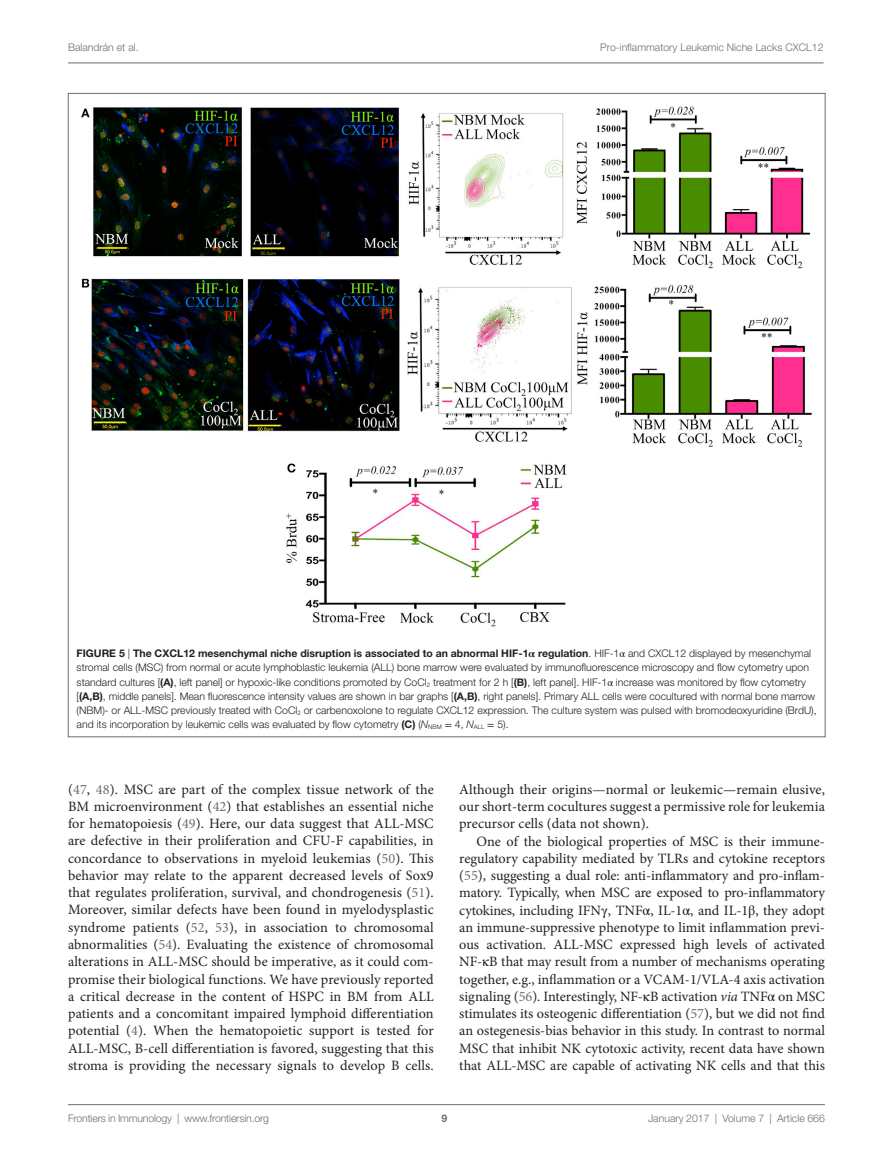
<style>
.page{position:relative;width:893px;height:1170px;background:#fff}
.page>*{position:absolute;margin:0;border:0;box-sizing:border-box;transform-origin:0 0}
.t1{font:14.25px/17.2px "Minion Pro";letter-spacing:.005em;color:#231f20;text-align:justify}
.t2{font:300 10.5px/14.2px "Helvetica Neue LT Std";color:#231f20}
.t3{font:300 10.5px "Helvetica Neue LT Std";color:#6c6d70}
.t4{font:700 10.5px "Helvetica Neue LT Std";color:#6c6d70}
.s1{font-weight:700}
.s2{font-family:"STIX General";font-weight:700}
.s3{font-family:"STIX General";font-weight:400}
.s4{font-style:italic}
.s5{color:#6c6d70}
.s6{font-family:"STIX General"}
</style>
<div class="page">
<img style="left:81px;top:106px;width:731px;height:521px">
<hr style="left:68px;top:1104px;width:757px;height:1px;background:#6c6d70">
<hr style="left:68px;top:63px;width:755px;height:1px;background:#6c6d70">
<p class="t3" style="left:68px;top:41px;width:72px">Balandrán et al.</p>
<p class="t3" style="left:600px;top:41px;width:225px">Pro-inflammatory Leukemic Niche Lacks CXCL12</p>
<p class="t2" style="left:77px;top:646px;width:741px"><span class="s1">FIG URE 5</span> | <span class="s1">The CXCL12 mesenchymal niche disruption is associated to an abnormal HI F-1</span><span class="s2">α</span> <span class="s1">regulation</span>. HIF-1<span class="s3">α</span> and CXCL12 displayed by mesenchymal stromal cells (MSC) from normal or acute lymphoblastic leukemia (ALL) bone marrow were evaluated by immunofluorescence microscopy and flow cytometry upon standard cultures [<span class="s1">(A)</span>, left panel] or hypoxic-like conditions promoted by CoCl<sub>2</sub> treatment for 2 h [<span class="s1">(B)</span>, left panel]. HIF-1<span class="s3">α</span> increase was monitored by flow cytometry [<span class="s1">(A,B)</span>, middle panels]. Mean fluorescence intensity values are shown in bar graphs [<span class="s1">(A,B)</span>, right panels]. Primary ALL cells were cocultured with normal bone marrow (NBM)- or ALL-MSC previously treated with CoCl<sub>2</sub> or carbenoxolone to regulate CXCL12 expression. The culture system was pulsed with bromodeoxyuridine (BrdU), and its incorporation by leukemic cells was evaluated by flow cytometry <span class="s1">(C)</span> (<span class="s4">N</span><sub>NBM</sub> <span class="s3">=</span> 4, <span class="s4">N</span><sub>ALL</sub> <span class="s3">=</span> 5).</p>
<p class="t1" style="left:68px;top:780px;width:367px">(<span class="s5">47</span>, <span class="s5">48</span>). MSC are part of the complex tissue network of the BM microenvironment (<span class="s5">42</span>) that establishes an essential niche for hematopoiesis (<span class="s5">49</span>). Here, our data suggest that ALL-MSC are defective in their proliferation and CFU-F capabilities, in concordance to observations in myeloid leukemias (<span class="s5">50</span>). This behavior may relate to the apparent decreased levels of Sox9 that regulates proliferation, survival, and chondrogenesis (<span class="s5">51</span>).<br>Moreover, similar defects have been found in myelodysplastic syndrome patients (<span class="s5">52</span>, <span class="s5">53</span>), in association to chromosomal abnormalities (<span class="s5">54</span>). Evaluating the existence of chromosomal alterations in ALL-MSC should be imperative, as it could com&shy;promise their biological functions. We have previously reported a critical decrease in the content of HSPC in BM from ALL patients and a concomitant impaired lymphoid differentiation potential (<span class="s5">4</span>). When the hematopoietic support is tested for ALL-MSC, B-cell differentiation is favored, suggesting that this stroma is providing the necessary signals to develop B cells.</p>
<p class="t1" style="left:459px;top:780px;width:367px">Although their origins—normal or leukemic—remain elusive, our short-term cocultures suggest a permissive role for leukemia precursor cells (data not shown).</p>
<p class="t1" style="left:459px;top:832px;width:367px;text-indent:17px">One of the biological properties of MSC is their immune&shy;regulatory capability mediated by TLRs and cytokine receptors (<span class="s5">55</span>), suggesting a dual role: anti-inflammatory and pro-inflam&shy;matory. Typically, when MSC are exposed to pro-inflammatory cytokines, including IFN<span class="s6">γ</span>, TNF<span class="s6">α</span>, IL-1<span class="s6">α</span>, and IL-1<span class="s6">β</span>, they adopt an immune-suppressive phenotype to limit inflammation previ&shy;ous activation. ALL-MSC expressed high levels of activated NF-<span class="s6">κ</span>B that may result from a number of mechanisms operating together, e.g., inflammation or a VCAM-1/VLA-4 axis activation signaling (<span class="s5">56</span>). Interestingly, NF-<span class="s6">κ</span>B activation <span class="s4">via</span> TNF<span class="s6">α</span> on MSC stimulates its osteogenic differentiation (<span class="s5">57</span>), but we did not find an ostegenesis-bias behavior in this study. In contrast to normal MSC that inhibit NK cytotoxic activity, recent data have shown that ALL-MSC are capable of activating NK cells and that this</p>
<p class="t3" style="left:68px;top:1111px;width:203px">Frontiers in Immunology | www.frontiersin.org</p>
<p class="t3" style="left:648px;top:1111px;width:178px">January 2017 | Volume 7 | Article 666</p>
<p class="t4" style="left:441px;top:1111px;width:7px">9</p>
</div>
